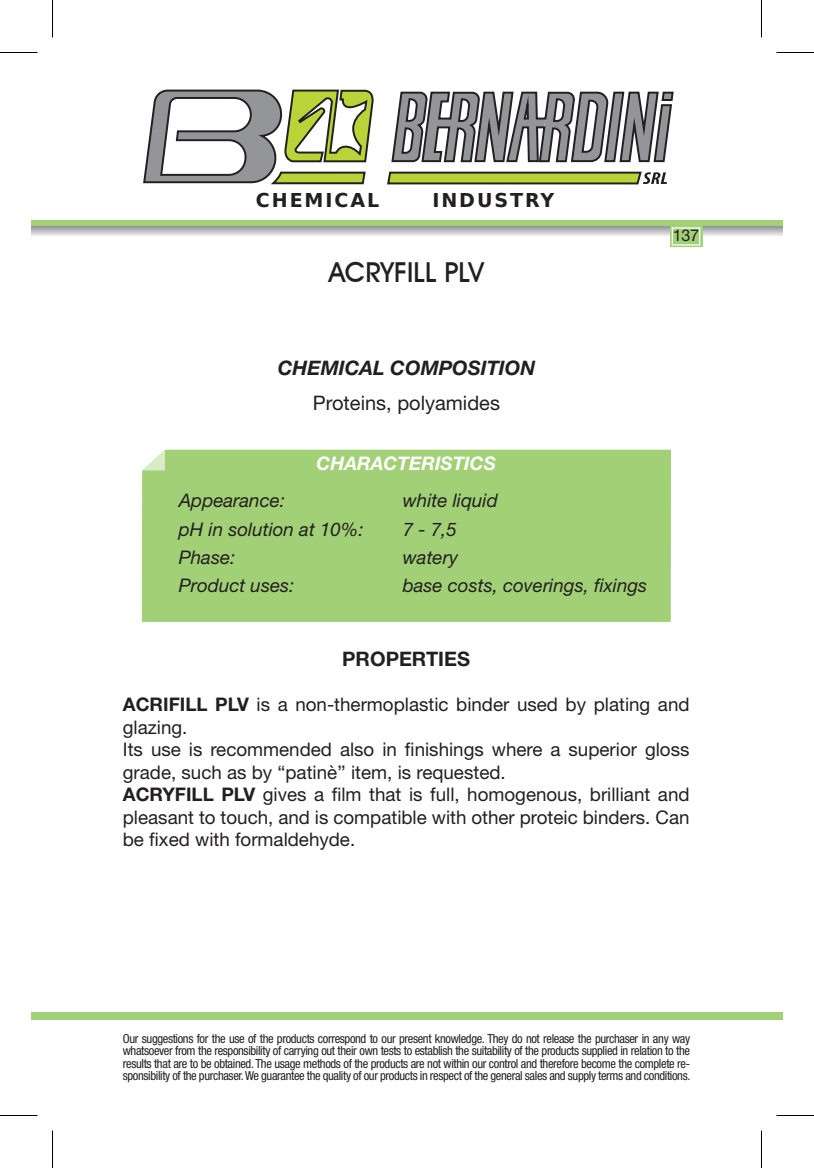
<style>
.page{position:relative;width:814px;height:1168px;background:#fff}
.page>*{position:absolute;margin:0;border:0;box-sizing:border-box;transform-origin:0 0}
.t1{font:500 27.5px "Avant Garde IT Cby BT";color:#231f20}
.t2{font:italic 700 20px "Helvetica Neue LT Std";color:#231f20}
.t3{font:20px "Helvetica Neue LT Std";color:#231f20}
.t4{font:700 20px "Helvetica Neue LT Std";color:#231f20}
.t5{font:700 19px "Bitstream Vera Sans";letter-spacing:.1em;color:#231f20}
.t6{font:18.75px/22.5px "Helvetica Neue LT Std";color:#231f20}
.t7{font:italic 18.75px "Helvetica Neue LT Std";color:#231f20}
.t8{font:italic 700 18.75px "Helvetica Neue LT Std";color:#fff}
.t9{font:16.25px "Helvetica Neue LT Std";color:#231f20}
.t10{font:condensed 12.5px/12.5px "Helvetica Neue LT Std";letter-spacing:-.03em;color:#231f20;text-align:justify}
.s1{font-weight:700}
</style>
<div class="page">
<div style="left:31px;top:220px;width:21px;height:8px;background:#a1d076"></div>
<svg style="left:31px;top:226px;width:21px;height:10px"></svg>
<div style="left:52px;top:220px;width:730px;height:8px;background:#a1d076"></div>
<svg style="left:52px;top:226px;width:730px;height:10px;background:#bfc0c2"></svg>
<div style="left:52px;top:1012px;width:730px;height:8px;background:#a1d076"></div>
<svg style="left:143px;top:91px;width:531px;height:93px"></svg>
<svg style="left:144px;top:89px;width:230px;height:96px"></svg>
<svg style="left:386px;top:171px;width:281px;height:14px;background:#95a44e"></svg>
<svg style="left:670px;top:226px;width:32px;height:21px"></svg>
<div style="left:671px;top:227px;width:29px;height:19px;background:#a1d076;border:1px solid #fff"></div>
<div style="left:31px;top:1012px;width:21px;height:8px;background:#a1d076"></div>
<div style="left:142px;top:450px;width:529px;height:172px;background:#a1d076"></div>
<svg style="left:142px;top:450px;width:23px;height:21px"></svg>
<hr style="left:0;top:52px;width:38px;height:1px;background:#000">
<hr style="left:776px;top:52px;width:38px;height:1px;background:#000">
<hr style="left:0;top:1115px;width:38px;height:1px;background:#000">
<hr style="left:776px;top:1115px;width:38px;height:1px;background:#000">
<hr style="left:52px;top:0;width:1px;height:38px;background:#000">
<hr style="left:52px;top:1130px;width:1px;height:38px;background:#000">
<hr style="left:761px;top:0;width:1px;height:38px;background:#000">
<hr style="left:761px;top:1130px;width:1px;height:38px;background:#000">
<h3 class="t5" style="left:256px;top:189px;width:125px">CHEMICAL</h3>
<h3 class="t5" style="left:432px;top:189px;width:123px">INDUSTRY</h3>
<h1 class="t1" style="left:329px;top:255px;width:157px">ACRYFILL PLV</h1>
<h3 class="t9" style="left:673px;top:226px;width:28px">137</h3>
<h2 class="t2" style="left:278px;top:356px;width:259px">CHEMICAL COMPOSITION</h2>
<h2 class="t3" style="left:313px;top:391px;width:189px">Proteins, polyamides</h2>
<h3 class="t8" style="left:316px;top:451px;width:181px">CHARACTERISTICS</h3>
<h3 class="t7" style="left:179px;top:489px;width:108px">Appearance:</h3>
<h3 class="t7" style="left:403px;top:489px;width:97px">white liquid</h3>
<h3 class="t7" style="left:179px;top:518px;width:186px">pH in solution at 10%:</h3>
<h3 class="t7" style="left:403px;top:518px;width:56px">7 - 7,5</h3>
<h3 class="t7" style="left:179px;top:546px;width:58px">Phase:</h3>
<h3 class="t7" style="left:403px;top:546px;width:57px">watery</h3>
<h3 class="t7" style="left:179px;top:575px;width:117px">Product uses:</h3>
<h3 class="t7" style="left:403px;top:575px;width:246px">base costs, coverings, fixings</h3>
<h2 class="t4" style="left:342px;top:647px;width:129px">PROPERTIES</h2>
<p class="t6" style="left:123px;top:693px;width:568px"><span class="s1">ACRIFILL PLV</span> is a non-thermoplastic binder used by plating and glazing.<br>Its use is recommended also in finishings where a superior gloss grade, such as by “patinè’’ item, is requested.<br><span class="s1">ACRYFILL PLV</span> gives a film that is full, homogenous, brilliant and pleasant to touch, and is compatible with other proteic binders. Can be fixed with formaldehyde.</p>
<p class="t10" style="left:123px;top:1032px;width:569px">Our suggestions for the use of the products correspond to our present knowledge. They do not release the purchaser in any way whatsoever from the responsibility of carrying out their own tests to establish the suitability of the products supplied in relation to the results that are to be obtained. The usage methods of the products are not within our control and therefore become the complete re&shy;sponsibility of the purchaser. We guarantee the quality of our products in respect of the general sales and supply terms and conditions.</p>
</div>
